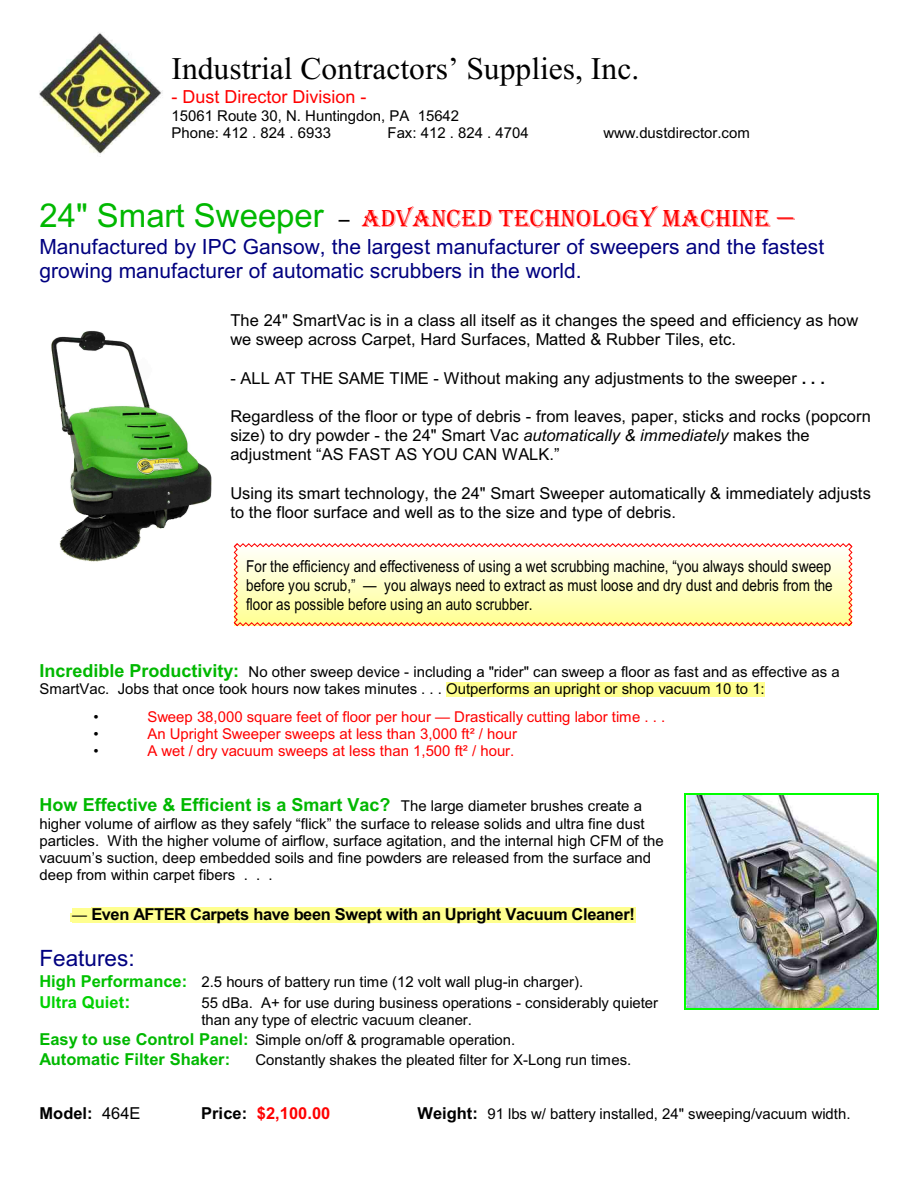
<style>
.page{position:relative;width:918px;height:1188px;background:#fff}
.page>*{position:absolute;margin:0;border:0;box-sizing:border-box;transform-origin:0 0}
.t1{font:31.5px "Times New Roman";color:#000}
.t2{font:italic 25.5px "Algerian";color:#f00}
.t3{font:22.5px "Arial";color:#000080}
.t4{font:21px/24.3px "Arial";color:#000080}
.t5{font:700 18px "Arial";color:#00b800}
.t6{font:18px "Arial";color:#f00}
.t7{font:16.5px/19px "Arial";color:#000}
.t8{font:16.5px/19.5px "Arial Narrow";color:#000;text-align:justify}
.t9{font:700 16.5px "Arial";letter-spacing:-.02em;color:#000}
.t10{font:700 16.5px "Arial";color:#00b800}
.t11{font:700 16.5px "Arial";color:#f00}
.t12{font:700 16.5px "Arial";letter-spacing:.005em;color:#00d100}
.t13{font:15px/17.1px "Arial";color:#000}
.t14{font:15px "Arial";color:#f00}
.s1{font-family:"Arial";font-style:normal;font-size:33px;color:#00b800}
.s2{font-family:"Arial Narrow";font-style:normal;font-size:24px;color:#000}
.s3{font-weight:700}
.s4{font-style:italic}
.s5{font-weight:700;font-size:18px;color:#00b800}
.s6{font-weight:400;font-size:15px;color:#000}
.s7{font-weight:400;font-size:15px}
.s8{font-weight:700;font-size:16.5px;color:#00c200}
.s9{font-size:18px}
.s10{font-weight:700;font-size:16.5px;color:#00b800}
.s11{font-weight:400}
.s12{color:#000}
.s13{font-weight:700;font-size:16.5px}
</style>
<div class="page">
<img style="left:39px;top:32px;width:124px;height:125px">
<div style="left:446px;top:682px;width:319px;height:15px;background:#ffff8f"></div>
<svg style="left:70px;top:913px;width:2px;height:9px"></svg>
<div style="left:72px;top:908px;width:19px;height:15px;background:#ffff8f"></div>
<div style="left:91px;top:907px;width:545px;height:16px;background:#ffff8f"></div>
<svg style="left:233px;top:543px;width:620px;height:84px;background:#fff5c0"></svg>
<img style="left:686px;top:795px;width:191px;height:213px">
<hr style="left:684px;top:794px;width:1px;height:215px;background:#0f0">
<hr style="left:877px;top:794px;width:1px;height:215px;background:#0f0">
<hr style="left:684px;top:794px;width:194px;height:1px;background:#0f0">
<hr style="left:684px;top:1008px;width:194px;height:2px;background:#0f0">
<img style="left:51px;top:330px;width:161px;height:232px">
<h1 class="t1" style="left:172px;top:58px;width:469px">Industrial Contractors’ Supplies, Inc.</h1>
<p class="t6" style="left:172px;top:90px;width:196px">- Dust Director Division -</p>
<p class="t13" style="left:172px;top:109px;width:289px">15061 Route 30, N. Huntingdon, PA 15642<br>Phone: 412 . 824 . 6933</p>
<p class="t13" style="left:388px;top:126px;width:143px">Fax: 412 . 824 . 4704</p>
<p class="t13" style="left:604px;top:126px;width:148px">www.dustdirector.com</p>
<h2 class="t2" style="left:39px;top:205px;width:757px"><span class="s1">24" Smart Sweeper</span> <span class="s2">–</span> ADVANCED TECHNOLOGY MACHINE —</h2>
<h3 class="t4" style="left:39px;top:237px;width:786px">Manufactured by IPC Gansow, the largest manufacturer of sweepers and the fastest growing manufacturer of automatic scrubbers in the world.</h3>
<p class="t7" style="left:230px;top:312px;width:629px">The 24" SmartVac is in a class all itself as it changes the speed and efficiency as how we sweep across Carpet, Hard Surfaces, Matted &amp; Rubber Tiles, etc.</p>
<p class="t7" style="left:230px;top:370px;width:596px">- ALL AT THE SAME TIME - Without making any adjustments to the sweeper <span class="s3">. . .</span></p>
<p class="t7" style="left:230px;top:408px;width:642px">Regardless of the floor or type of debris - from leaves, paper, sticks and rocks (popcorn size) to dry powder - the 24" Smart Vac <span class="s4">automatically &amp; immediately</span> makes the adjustment “AS FAST AS YOU CAN WALK.”</p>
<p class="t7" style="left:230px;top:485px;width:642px">Using its smart technology, the 24" Smart Sweeper automatically &amp; immediately adjusts to the floor surface and well as to the size and type of debris.</p>
<p class="t8" style="left:246px;top:557px;width:588px">For the efficiency and effectiveness of using a wet scrubbing machine, “you always should sweep before you scrub,” — you always need to extract as must loose and dry dust and debris from the floor as possible before using an auto scrubber.</p>
<p class="t13" style="left:39px;top:664px;width:802px;line-height:17.9px"><span class="s5">Incredible Productivity:</span> No other sweep device - including a "rider" can sweep a floor as fast and as effective as a<br>SmartVac. Jobs that once took hours now takes minutes . . . Outperforms an upright or shop vacuum 10 to 1:</p>
<p class="t13" style="left:93px;top:710px;width:7px">•</p>
<p class="t14" style="left:147px;top:711px;width:519px">Sweep 38,000 square feet of floor per hour — Drastically cutting labor time . . .</p>
<p class="t13" style="left:93px;top:727px;width:7px">•</p>
<p class="t14" style="left:147px;top:728px;width:371px">An Upright Sweeper sweeps at less than 3,000 ft² / hour</p>
<p class="t13" style="left:93px;top:744px;width:7px">•</p>
<p class="t14" style="left:147px;top:745px;width:369px">A wet / dry vacuum sweeps at less than 1,500 ft² / hour.</p>
<p class="t5" style="left:39px;top:798px;width:604px">How Effective &amp; Efficient is a Smart Vac? <span class="s6">The large diameter brushes create a</span></p>
<p class="t13" style="left:39px;top:816px;width:626px">higher volume of airflow as they safely “flick” the surface to release solids and ultra fine dust particles. With the higher volume of airflow, surface agitation, and the internal high CFM of the vacuum’s suction, deep embedded soils and fine powders are released from the surface and deep from within carpet fibers . . .</p>
<p class="t9" style="left:72px;top:908px;width:564px"><span class="s7">—</span> Even AFTER Carpets have been Swept with an Upright Vacuum Cleaner!</p>
<h3 class="t3" style="left:39px;top:949px;width:97px">Features:</h3>
<p class="t13" style="left:39px;top:974px;width:545px"><span class="s8">High Performance:</span> 2.5 hours of battery run time (12 volt wall plug-in charger).</p>
<p class="t12" style="left:39px;top:996px;width:92px">Ultra Quiet<span class="s9">:</span></p>
<p class="t13" style="left:201px;top:995px;width:458px;line-height:17.9px">55 dBa. A+ for use during business operations - considerably quieter than any type of electric vacuum cleaner.</p>
<p class="t13" style="left:39px;top:1032px;width:477px"><span class="s10">Easy to use Control Panel:</span> Simple on/off &amp; programable operation.</p>
<p class="t10" style="left:39px;top:1053px;width:192px">Automatic Filter Shaker:</p>
<p class="t13" style="left:255px;top:1052px;width:377px">Constantly shakes the pleated filter for X-Long run times.</p>
<p class="t9" style="left:39px;top:1107px;width:103px">Model: <span class="s11">464E</span></p>
<p class="t11" style="left:201px;top:1107px;width:131px"><span class="s12">Price:</span> $2,100.00</p>
<p class="t13" style="left:417px;top:1106px;width:435px"><span class="s13">Weight:</span> 91 lbs w/ battery installed, 24" sweeping/vacuum width.</p>
</div>
